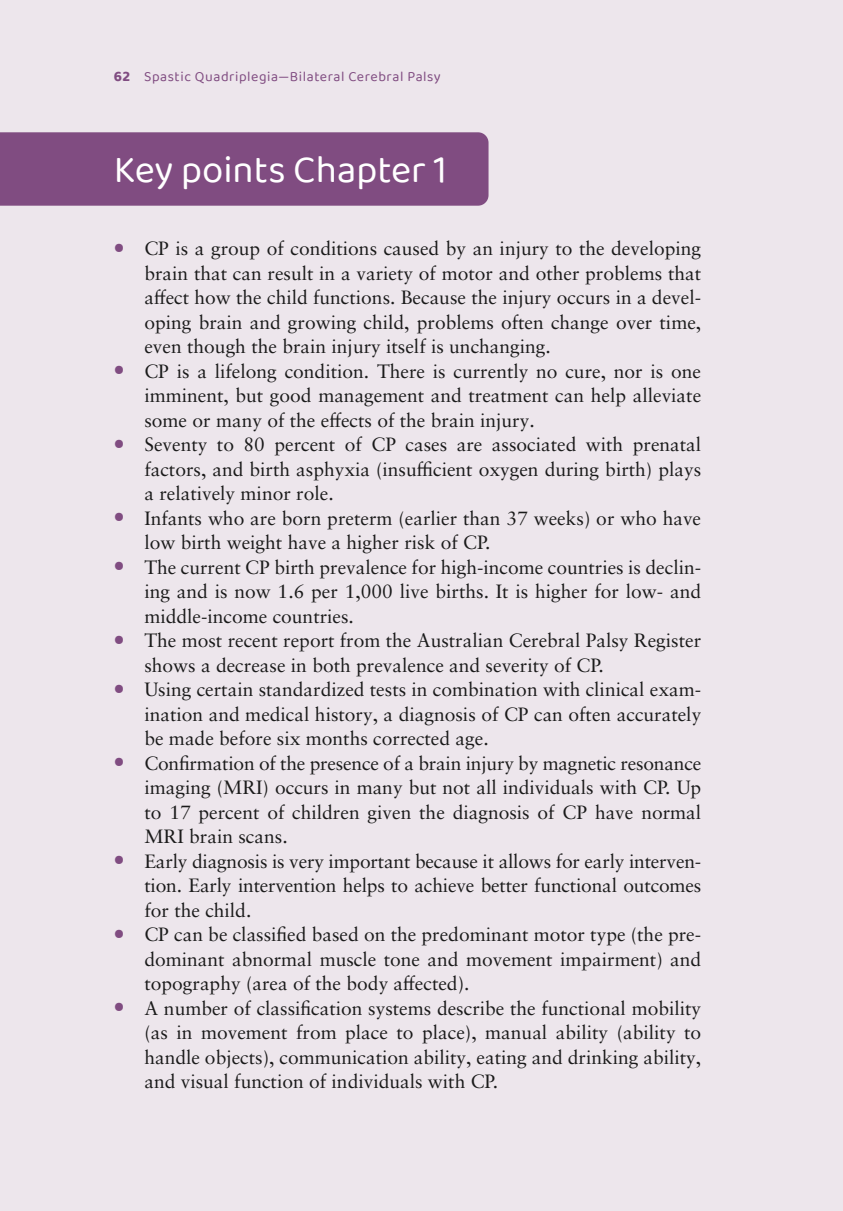
<style>
.page{position:relative;width:843px;height:1211px;background:#ede6ec}
.page>*{position:absolute;margin:0;border:0;box-sizing:border-box;transform-origin:0 0}
.key_points_heading{font:38.5px "Baloo 2";color:#fff}
.t1{font:19.25px/24.5px "Sabon LT Pro";color:#1a1a1a;text-align:justify}
.t2{font:14px "Baloo 2";letter-spacing:.04em;color:#804c81}
.s1{font-weight:700;font-size:14.88px}
.s2{font-family:"Baloo 2";font-weight:700;font-size:35px;color:#804c81}
</style>
<div class="page">
<div style="left:0;top:132px;width:489px;height:74px;background:#804c81"></div>
<p class="t2" style="left:114px;top:67px;width:328px"><span class="s1">62</span> Spastic Quadriplegia—Bilateral Cerebral Palsy</p>
<p class="key_points_heading" style="left:114px;top:142px;width:335px">Key points Chapter 1</p>
<p class="t1" style="left:144px;top:236px;width:558px;text-indent:-31px"><span class="s2">•</span> CP is a group of conditions caused by an injury to the developing brain that can result in a variety of motor and other problems that affect how the child functions. Because the injury occurs in a devel&shy;oping brain and growing child, problems often change over time, even though the brain injury itself is unchanging.</p>
<p class="t1" style="left:144px;top:358px;width:558px;text-indent:-31px"><span class="s2">•</span> CP is a lifelong condition. There is currently no cure, nor is one imminent, but good management and treatment can help alleviate some or many of the effects of the brain injury.</p>
<p class="t1" style="left:144px;top:432px;width:558px;text-indent:-31px"><span class="s2">•</span> Seventy to 80 percent of CP cases are associated with prenatal factors, and birth asphyxia (insufficient oxygen during birth) plays a relatively minor role.</p>
<p class="t1" style="left:144px;top:505px;width:558px;text-indent:-31px"><span class="s2">•</span> Infants who are born preterm (earlier than 37 weeks) or who have low birth weight have a higher risk of CP.</p>
<p class="t1" style="left:144px;top:554px;width:558px;text-indent:-31px"><span class="s2">•</span> The current CP birth prevalence for high-income countries is declin&shy;ing and is now 1.6 per 1,000 live births. It is higher for low- and middle-income countries.</p>
<p class="t1" style="left:144px;top:628px;width:558px;text-indent:-31px"><span class="s2">•</span> The most recent report from the Australian Cerebral Palsy Register shows a decrease in both prevalence and severity of CP.</p>
<p class="t1" style="left:144px;top:677px;width:558px;text-indent:-31px"><span class="s2">•</span> Using certain standardized tests in combination with clinical exam&shy;ination and medical history, a diagnosis of CP can often accurately be made before six months corrected age.</p>
<p class="t1" style="left:144px;top:750px;width:558px;text-indent:-31px"><span class="s2">•</span> Confirmation of the presence of a brain injury by magnetic resonance imaging (MRI) occurs in many but not all individuals with CP. Up to 17 percent of children given the diagnosis of CP have normal MRI brain scans.</p>
<p class="t1" style="left:144px;top:848px;width:558px;text-indent:-31px"><span class="s2">•</span> Early diagnosis is very important because it allows for early interven&shy;tion. Early intervention helps to achieve better functional outcomes for the child.</p>
<p class="t1" style="left:144px;top:922px;width:558px;text-indent:-31px"><span class="s2">•</span> CP can be classified based on the predominant motor type (the pre&shy;dominant abnormal muscle tone and movement impairment) and topography (area of the body affected).</p>
<p class="t1" style="left:144px;top:995px;width:558px;text-indent:-31px"><span class="s2">•</span> A number of classification systems describe the functional mobility (as in movement from place to place), manual ability (ability to handle objects), communication ability, eating and drinking ability, and visual function of individuals with CP.</p>
</div>
